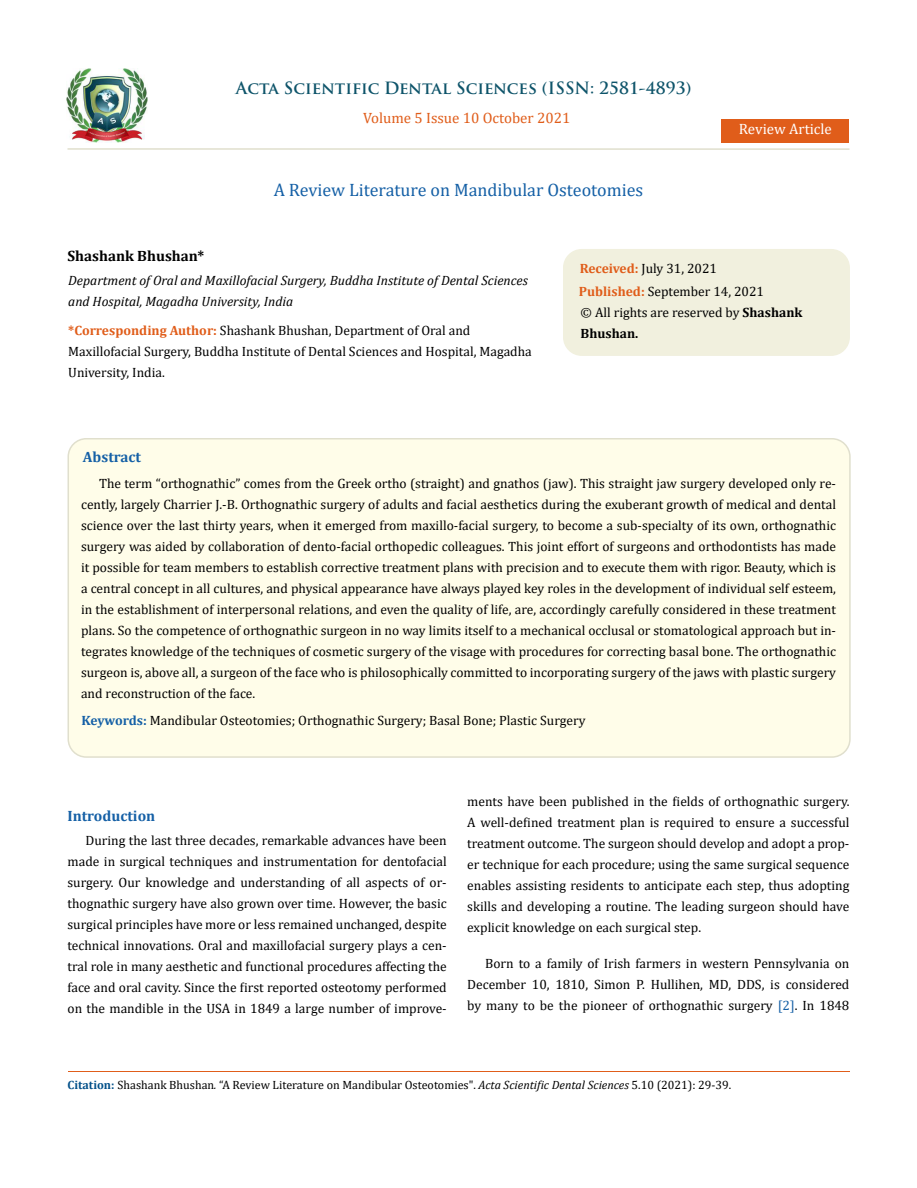
<style>
.page{position:relative;width:917px;height:1188px;background:#fff}
.page>*{position:absolute;margin:0;border:0;box-sizing:border-box;transform-origin:0 0}
.t1{font:18px "Cambria";color:#1560a6}
.t2{font:700 16.5px "Trajan Pro";color:#0e546a}
.t3{font:15px "Cambria";color:#e05d1a}
.t4{font:700 15px "Cambria";color:#1560a6}
.t5{font:700 15px "Cambria";color:#000}
.t6{font:15px "Cambria";color:#fff}
.t7{font:13.5px/21px "Cambria";color:#000;text-align:justify}
.t8{font:italic 13.5px/21px "Cambria";color:#000}
.t9{font:12px "Cambria";color:#000}
.s1{font-weight:700;color:#e05d1a}
.s2{font-weight:700}
.s3{font-weight:700;color:#1560a6}
.s4{color:#1560a6}
.s5{font-weight:700;color:#035089}
.s6{font-style:italic}
</style>
<div class="page">
<img style="left:67px;top:68px;width:80px;height:74px">
<div style="left:721px;top:119px;width:128px;height:23px;background:#e05d1a"></div>
<div style="left:563px;top:250px;width:286px;height:105px;background:#f1f0de;border-radius:18px"></div>
<div style="left:563px;top:249px;width:286px;height:107px;border:2px solid #f1f0de;border-radius:18px"></div>
<div style="left:68px;top:439px;width:781px;height:318px;background:#fffde9;border-radius:18px"></div>
<div style="left:67px;top:438px;width:783px;height:320px;border:2px solid #e0dfcd;border-radius:18px"></div>
<hr style="left:68px;top:1072px;width:781px;height:1px;background:#e05d1a">
<hr style="left:67px;top:148px;width:782px;height:2px;background:#e0dfcd">
<p class="t2" style="left:236px;top:77px;width:457px">Acta Scientific Dental Sciences (ISSN: 2581-4893)</p>
<p class="t3" style="left:363px;top:109px;width:209px">Volume 5 Issue 10 October 2021</p>
<h1 class="t1" style="left:274px;top:180px;width:371px">A Review Literature on Mandibular Osteotomies</h1>
<p class="t6" style="left:739px;top:120px;width:94px">Review Article</p>
<p class="t5" style="left:67px;top:246px;width:138px">Shashank Bhushan*</p>
<p class="t8" style="left:68px;top:270px;width:461px">Department of Oral and Maxillofacial Surgery, Buddha Institute of Dental Sciences and Hospital, Magadha University, India</p>
<p class="t7" style="left:68px;top:320px;width:465px;text-align:left"><span class="s1">*Corresponding Author:</span> Shashank Bhushan, Department of Oral and<br>Maxillofacial Surgery, Buddha Institute of Dental Sciences and Hospital, Magadha<br>University, India.</p>
<p class="t7" style="left:578px;top:257px;width:187px;line-height:23px"><span class="s1">Received:</span> July 31, 2021<br><span class="s1">Published:</span> September 14, 2021</p>
<p class="t7" style="left:580px;top:302px;width:223px">© All rights are reserved by <span class="s2">Shashank<br>Bhushan.</span></p>
<p class="t4" style="left:83px;top:446px;width:60px">Abstract</p>
<p class="t7" style="left:81px;top:472px;width:756px;text-indent:18px">The term “orthognathic” comes from the Greek ortho (straight) and gnathos (jaw). This straight jaw surgery developed only re&shy;cently, largely Charrier J.-B. Orthognathic surgery of adults and facial aesthetics during the exuberant growth of medical and dental science over the last thirty years, when it emerged from maxillo-facial surgery, to become a sub-specialty of its own, orthognathic surgery was aided by collaboration of dento-facial orthopedic colleagues. This joint effort of surgeons and orthodontists has made it possible for team members to establish corrective treatment plans with precision and to execute them with rigor. Beauty, which is a central concept in all cultures, and physical appearance have always played key roles in the development of individual self esteem, in the establishment of interpersonal relations, and even the quality of life, are, accordingly carefully considered in these treatment plans. So the competence of orthognathic surgeon in no way limits itself to a mechanical occlusal or stomatological approach but in&shy;tegrates knowledge of the techniques of cosmetic surgery of the visage with procedures for correcting basal bone. The orthognathic surgeon is, above all, a surgeon of the face who is philosophically committed to incorporating surgery of the jaws with plastic surgery and reconstruction of the face.</p>
<p class="t7" style="left:82px;top:710px;width:505px"><span class="s3">Keywords:</span> Mandibular Osteotomies; Orthognathic Surgery; Basal Bone; Plastic Surgery</p>
<p class="t4" style="left:67px;top:805px;width:89px">Introduction</p>
<p class="t7" style="left:67px;top:830px;width:381px;text-indent:18px">During the last three decades, remarkable advances have been made in surgical techniques and instrumentation for dentofacial surgery. Our knowledge and understanding of all aspects of or&shy;thognathic surgery have also grown over time. However, the basic surgical principles have more or less remained unchanged, despite technical innovations. Oral and maxillofacial surgery plays a cen&shy;tral role in many aesthetic and functional procedures affecting the face and oral cavity. Since the first reported osteotomy performed on the mandible in the USA in 1849 a large number of improve-</p>
<p class="t7" style="left:467px;top:791px;width:384px">ments have been published in the fields of orthognathic surgery.<br>A well-defined treatment plan is required to ensure a successful treatment outcome. The surgeon should develop and adopt a prop&shy;er technique for each procedure; using the same surgical sequence enables assisting residents to anticipate each step, thus adopting skills and developing a routine. The leading surgeon should have explicit knowledge on each surgical step.</p>
<p class="t7" style="left:467px;top:953px;width:384px;text-indent:18px">Born to a family of Irish farmers in western Pennsylvania on December 10, 1810, Simon P. Hullihen, MD, DDS, is considered by many to be the pioneer of orthognathic surgery <span class="s4">[2]</span>. In 1848</p>
<p class="t9" style="left:68px;top:1077px;width:665px"><span class="s5">Citation:</span> Shashank Bhushan<span class="s6">.</span> “A Review Literature on Mandibular Osteotomies". <span class="s6">Acta Scientific Dental Sciences</span> 5.10 (2021): 29-39.</p>
</div>
